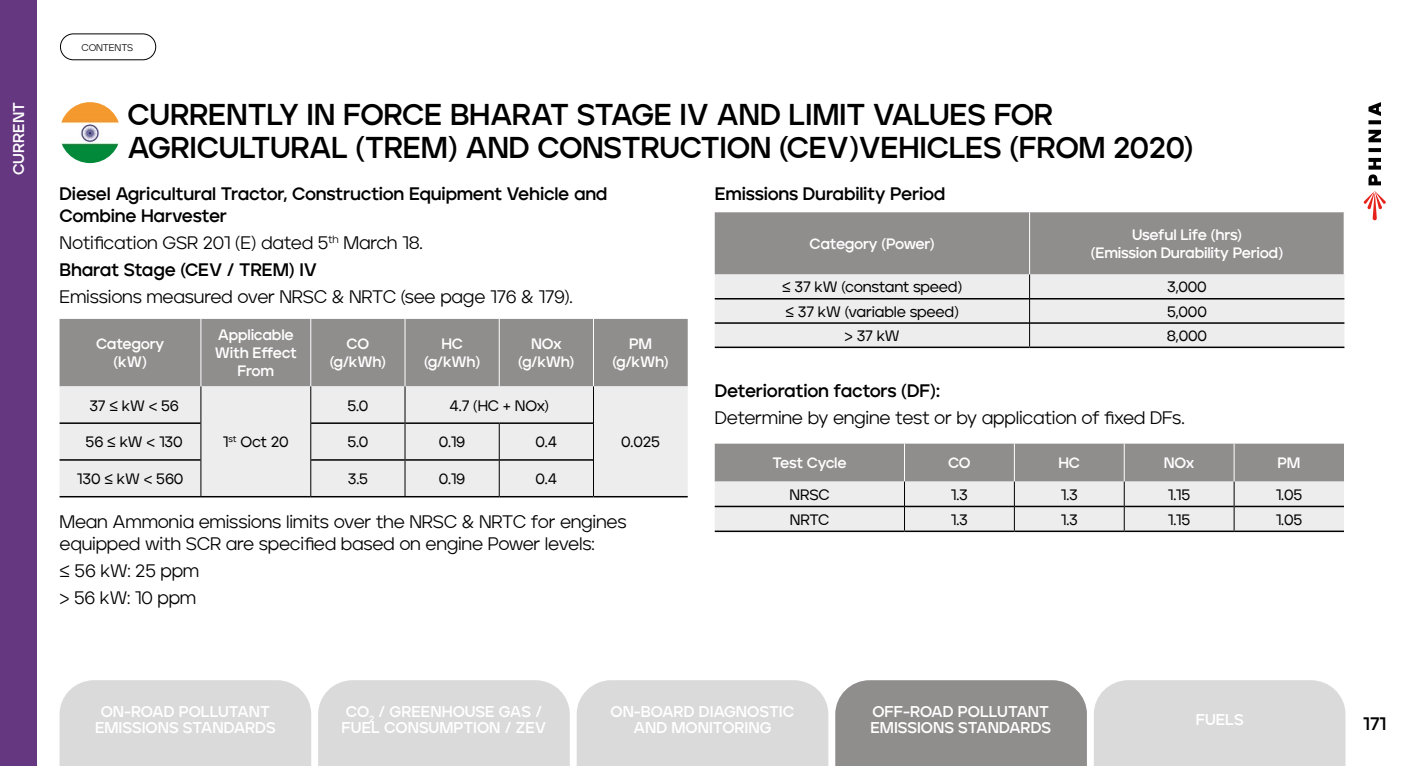
<style>
.page{position:relative;width:1404px;height:766px;background:#fff}
.page>*{position:absolute;margin:0;border:0;box-sizing:border-box;transform-origin:0 0}
.t1{font:700 30px/33px "Jeko";letter-spacing:-.01em;color:#000}
.t2{font:18px/26.7px "Jeko";letter-spacing:-.015em;color:#000}
.t3{font:700 18px/22.5px "Jeko";letter-spacing:-.01em;color:#000}
.t4{font:700 15.6px/16.8px "Jeko";color:#fff;text-align:center}
.t5{font:500 15px "Jeko";letter-spacing:-.01em;color:#000}
.t6{font:700 15px/18px "Jeko";letter-spacing:-.015em;color:#fff;text-align:center}
.t7{font:9.6px "Jeko";letter-spacing:-.01em;color:#000}
.s1{font-weight:700}
</style>
<div class="page">
<div style="left:0;top:0;width:37px;height:765px;background:#643780"></div>
<div style="left:318px;top:680px;width:251px;height:85px;background:#dadada"></div>
<div style="left:576px;top:680px;width:252px;height:85px;background:#dadada"></div>
<div style="left:835px;top:680px;width:251px;height:85px;background:#908d8d"></div>
<div style="left:1094px;top:680px;width:251px;height:85px;background:#dadada"></div>
<div style="left:60px;top:680px;width:251px;height:85px;background:#dadada"></div>
<svg style="left:1363px;top:191px;width:22px;height:29px"></svg>
<svg style="left:1368px;top:102px;width:12px;height:83px"></svg>
<img style="left:60px;top:102px;width:60px;height:61px;border-radius:30px">
<hr style="left:714px;top:530px;width:190px;height:2px;background:#000">
<hr style="left:904px;top:530px;width:110px;height:2px;background:#000">
<hr style="left:1014px;top:530px;width:110px;height:2px;background:#000">
<hr style="left:1124px;top:530px;width:109px;height:2px;background:#000">
<hr style="left:1233px;top:530px;width:110px;height:2px;background:#000">
<svg style="left:714px;top:443px;width:629px;height:88px;background:#bfbebe"></svg>
<div style="left:60px;top:319px;width:627px;height:67px;background:#908d8d"></div>
<div style="left:60px;top:386px;width:627px;height:110px;background:#ededed"></div>
<hr style="left:201px;top:496px;width:110px;height:1px;background:#000">
<hr style="left:593px;top:496px;width:94px;height:1px;background:#000">
<hr style="left:60px;top:422px;width:140px;height:2px;background:#000">
<hr style="left:60px;top:459px;width:140px;height:1px;background:#000">
<hr style="left:60px;top:496px;width:141px;height:1px;background:#000">
<hr style="left:311px;top:422px;width:93px;height:2px;background:#000">
<hr style="left:311px;top:459px;width:93px;height:1px;background:#000">
<hr style="left:311px;top:496px;width:94px;height:1px;background:#000">
<hr style="left:405px;top:422px;width:94px;height:2px;background:#000">
<hr style="left:405px;top:459px;width:94px;height:1px;background:#000">
<hr style="left:405px;top:496px;width:94px;height:1px;background:#000">
<hr style="left:499px;top:422px;width:94px;height:2px;background:#000">
<hr style="left:499px;top:459px;width:94px;height:1px;background:#000">
<hr style="left:499px;top:496px;width:94px;height:1px;background:#000">
<hr style="left:200px;top:319px;width:1px;height:67px;background:#fff">
<hr style="left:310px;top:319px;width:1px;height:67px;background:#fff">
<hr style="left:404px;top:319px;width:1px;height:67px;background:#fff">
<hr style="left:498px;top:319px;width:1px;height:67px;background:#fff">
<hr style="left:593px;top:319px;width:1px;height:67px;background:#fff">
<hr style="left:200px;top:386px;width:1px;height:37px;background:#000">
<hr style="left:310px;top:386px;width:1px;height:37px;background:#000">
<hr style="left:404px;top:386px;width:1px;height:37px;background:#000">
<hr style="left:593px;top:386px;width:1px;height:37px;background:#000">
<hr style="left:200px;top:423px;width:1px;height:37px;background:#000">
<hr style="left:310px;top:423px;width:1px;height:37px;background:#000">
<hr style="left:404px;top:423px;width:1px;height:37px;background:#000">
<hr style="left:498px;top:424px;width:1px;height:36px;background:#000">
<hr style="left:593px;top:423px;width:1px;height:37px;background:#000">
<hr style="left:200px;top:460px;width:1px;height:36px;background:#000">
<hr style="left:310px;top:460px;width:1px;height:36px;background:#000">
<hr style="left:404px;top:460px;width:1px;height:36px;background:#000">
<hr style="left:498px;top:460px;width:1px;height:36px;background:#000">
<hr style="left:593px;top:460px;width:1px;height:36px;background:#000">
<hr style="left:714px;top:346px;width:315px;height:2px;background:#000">
<hr style="left:1029px;top:346px;width:315px;height:2px;background:#000">
<svg style="left:714px;top:212px;width:630px;height:134px;background:#bcbaba"></svg>
<div style="left:60px;top:33px;width:96px;height:27px;border:1px solid #000;border-radius:13px"></div>
<p class="t4" style="left:10px;top:175px;width:75px;rotate:-90deg">CURRENT</p>
<p class="t7" style="left:82px;top:42px;width:53px">CONTENTS</p>
<h1 class="t1" style="left:128px;top:98px;width:1067px">CURRENTLY IN FORCE BHARAT STAGE IV AND LIMIT VALUES FOR<br>AGRICULTURAL (TREM) AND CONSTRUCTION (CEV)VEHICLES (FROM 2020)</h1>
<p class="t3" style="left:60px;top:182px;width:549px">Diesel Agricultural Tractor, Construction Equipment Vehicle and<br>Combine Harvester</p>
<p class="t2" style="left:60px;top:229px;width:365px">Notification GSR 201 (E) dated 5<sup>th</sup> March 18.<br><span class="s1">Bharat Stage (CEV / TREM) IV</span></p>
<p class="t2" style="left:60px;top:283px;width:515px">Emissions measured over NRSC &amp; NRTC (see page 176 &amp; 179).</p>
<p class="t3" style="left:714px;top:182px;width:232px">Emissions Durability Period</p>
<p class="t6" style="left:809px;top:235px;width:126px">Category (Power)</p>
<p class="t6" style="left:1090px;top:226px;width:194px">Useful Life (hrs)<br>(Emission Durability Period)</p>
<p class="t5" style="left:782px;top:278px;width:182px">≤ 37 kW (constant speed)</p>
<p class="t5" style="left:1167px;top:278px;width:41px">3,000</p>
<p class="t5" style="left:785px;top:302px;width:175px">≤ 37 kW (variable speed)</p>
<p class="t5" style="left:1166px;top:302px;width:41px">5,000</p>
<p class="t5" style="left:844px;top:326px;width:57px">&gt; 37 kW</p>
<p class="t5" style="left:1166px;top:326px;width:42px">8,000</p>
<p class="t6" style="left:96px;top:335px;width:70px">Category (kW)</p>
<p class="t6" style="left:215px;top:326px;width:83px">Applicable<br>With Effect<br>From</p>
<p class="t6" style="left:330px;top:335px;width:58px">CO (g/kWh)</p>
<p class="t6" style="left:424px;top:335px;width:58px">HC (g/kWh)</p>
<p class="t6" style="left:518px;top:335px;width:58px">NOx (g/kWh)</p>
<p class="t6" style="left:612px;top:335px;width:58px">PM (g/kWh)</p>
<p class="t5" style="left:89px;top:396px;width:91px">37 ≤ kW &lt; 56</p>
<p class="t5" style="left:223px;top:433px;width:67px">1<sup>st</sup> Oct 20</p>
<p class="t3" style="left:714px;top:379px;width:226px">Deterioration factors (DF):</p>
<p class="t2" style="left:714px;top:404px;width:471px">Determine by engine test or by application of fixed DFs.</p>
<p class="t5" style="left:347px;top:396px;width:23px">5.0</p>
<p class="t5" style="left:449px;top:396px;width:101px">4.7 (HC + NOx)</p>
<p class="t5" style="left:86px;top:433px;width:99px">56 ≤ kW &lt; 130</p>
<p class="t5" style="left:347px;top:433px;width:23px">5.0</p>
<p class="t5" style="left:439px;top:433px;width:28px">0.19</p>
<p class="t5" style="left:535px;top:433px;width:23px">0.4</p>
<p class="t5" style="left:621px;top:433px;width:40px">0.025</p>
<p class="t5" style="left:77px;top:470px;width:108px">130 ≤ kW &lt; 560</p>
<p class="t5" style="left:348px;top:470px;width:22px">3.5</p>
<p class="t5" style="left:439px;top:470px;width:28px">0.19</p>
<p class="t5" style="left:535px;top:470px;width:23px">0.4</p>
<p class="t6" style="left:772px;top:454px;width:76px">Test Cycle</p>
<p class="t6" style="left:948px;top:454px;width:24px">CO</p>
<p class="t6" style="left:1058px;top:454px;width:23px">HC</p>
<p class="t6" style="left:1163px;top:454px;width:32px">NOx</p>
<p class="t6" style="left:1277px;top:454px;width:24px">PM</p>
<p class="t5" style="left:789px;top:485px;width:42px">NRSC</p>
<p class="t5" style="left:950px;top:485px;width:18px">1.3</p>
<p class="t5" style="left:1060px;top:485px;width:18px">1.3</p>
<p class="t5" style="left:1167px;top:485px;width:24px">1.15</p>
<p class="t5" style="left:1275px;top:485px;width:28px">1.05</p>
<p class="t5" style="left:789px;top:510px;width:41px">NRTC</p>
<p class="t5" style="left:950px;top:510px;width:18px">1.3</p>
<p class="t5" style="left:1060px;top:510px;width:18px">1.3</p>
<p class="t5" style="left:1167px;top:510px;width:24px">1.15</p>
<p class="t5" style="left:1275px;top:510px;width:28px">1.05</p>
<p class="t2" style="left:60px;top:510px;width:568px;line-height:22.5px">Mean Ammonia emissions limits over the NRSC &amp; NRTC for engines equipped with SCR are specified based on engine Power levels:</p>
<p class="t2" style="left:60px;top:557px;width:141px">≤ 56 kW: 25 ppm &gt; 56 kW: 10 ppm</p>
<p class="t4" style="left:95px;top:702px;width:182px">ON-ROAD POLLUTANT<br>EMISSIONS STANDARDS</p>
<p class="t4" style="left:341px;top:702px;width:206px;text-align:left">CO<sub>2</sub> / GREENHOUSE GAS /<br>FUEL CONSUMPTION / ZEV</p>
<p class="t4" style="left:610px;top:702px;width:185px">ON-BOARD DIAGNOSTIC<br>AND MONITORING</p>
<p class="t4" style="left:1195px;top:711px;width:49px">FUELS</p>
<p class="t4" style="left:870px;top:702px;width:182px;text-align:left">OFF-ROAD POLLUTANT<br>EMISSIONS STANDARDS</p>
<p class="t3" style="left:1362px;top:712px;width:24px">171</p>
</div>
